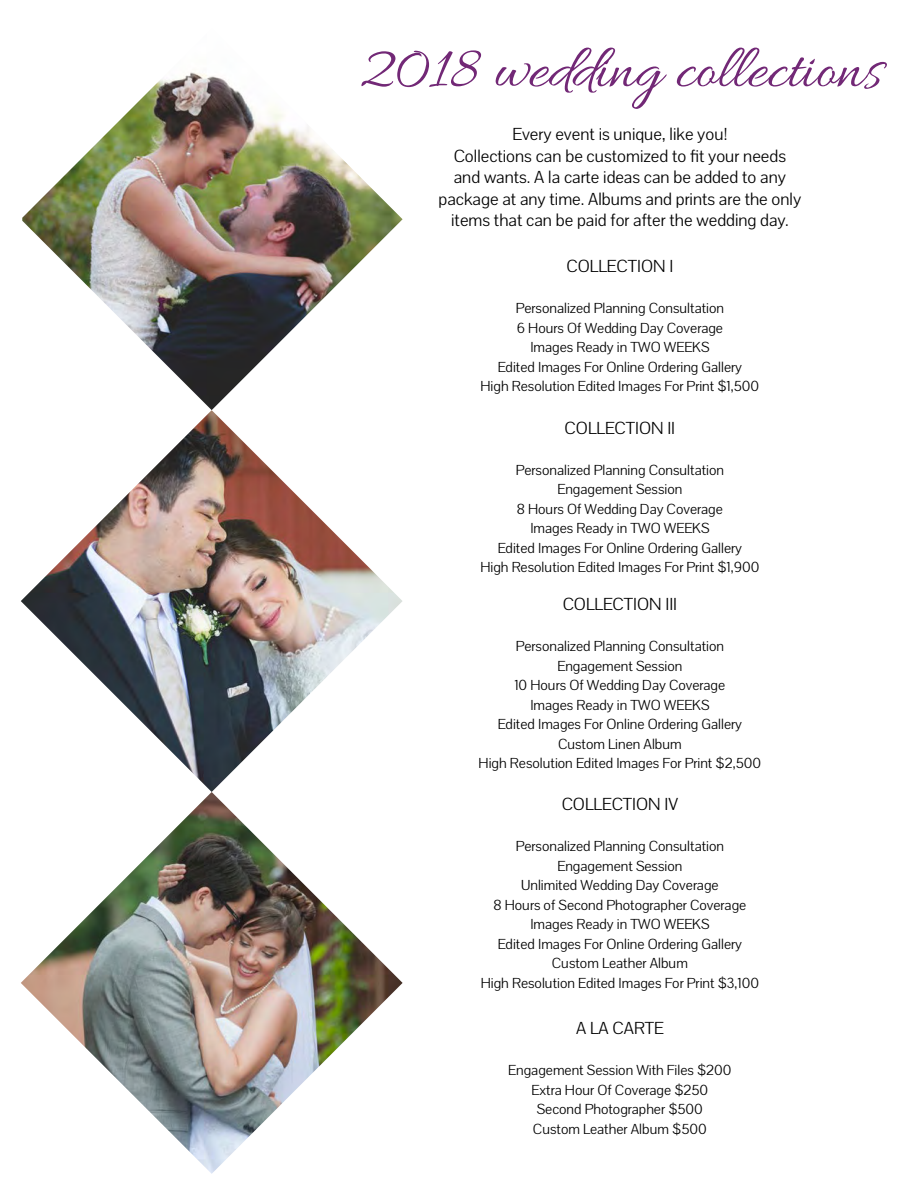
<style>
.page{position:relative;width:918px;height:1188px;background:#fff}
.page>*{position:absolute;margin:0;border:0;box-sizing:border-box;transform-origin:0 0}
.t1{font:63px "Allura";color:#722876}
.t2{font:18px/21.6px "Pavanam";color:#000;text-align:center}
.t3{font:15px/19.5px "Pavanam";color:#000;text-align:center}
</style>
<div class="page">
<img style="left:22px;top:72px;width:381px;height:338px">
<img style="left:21px;top:410px;width:381px;height:382px">
<img style="left:21px;top:792px;width:382px;height:382px">
<h1 class="t1" style="left:358px;top:34px;width:526px">2018 wedding collections</h1>
<p class="t2" style="left:439px;top:124px;width:364px">Every event is unique, like you!<br>Collections can be customized to fit your needs and wants. A la carte ideas can be added to any package at any time. Albums and prints are the only items that can be paid for after the wedding day.</p>
<p class="t2" style="left:567px;top:256px;width:108px">COLLECTION I</p>
<p class="t3" style="left:481px;top:299px;width:280px">Personalized Planning Consultation<br>6 Hours Of Wedding Day Coverage<br>Images Ready in TWO WEEKS<br>Edited Images For Online Ordering Gallery<br>High Resolution Edited Images For Print $1,500</p>
<p class="t2" style="left:565px;top:417px;width:112px">COLLECTION II</p>
<p class="t3" style="left:480px;top:460px;width:281px">Personalized Planning Consultation Engagement Session<br>8 Hours Of Wedding Day Coverage<br>Images Ready in TWO WEEKS<br>Edited Images For Online Ordering Gallery<br>High Resolution Edited Images For Print $1,900</p>
<p class="t2" style="left:563px;top:594px;width:116px">COLLECTION III</p>
<p class="t3" style="left:479px;top:637px;width:284px">Personalized Planning Consultation<br>Engagement Session<br>10 Hours Of Wedding Day Coverage<br>Images Ready in TWO WEEKS<br>Edited Images For Online Ordering Gallery<br>Custom Linen Album<br>High Resolution Edited Images For Print $2,500</p>
<p class="t2" style="left:562px;top:794px;width:118px">COLLECTION IV</p>
<p class="t3" style="left:481px;top:837px;width:280px">Personalized Planning Consultation Engagement Session<br>Unlimited Wedding Day Coverage<br>8 Hours of Second Photographer Coverage Images Ready in TWO WEEKS<br>Edited Images For Online Ordering Gallery Custom Leather Album<br>High Resolution Edited Images For Print $3,100</p>
<p class="t2" style="left:576px;top:1018px;width:89px">A LA CARTE</p>
<p class="t3" style="left:508px;top:1061px;width:225px">Engagement Session With Files $200<br>Extra Hour Of Coverage $250<br>Second Photographer $500<br>Custom Leather Album $500</p>
</div>
